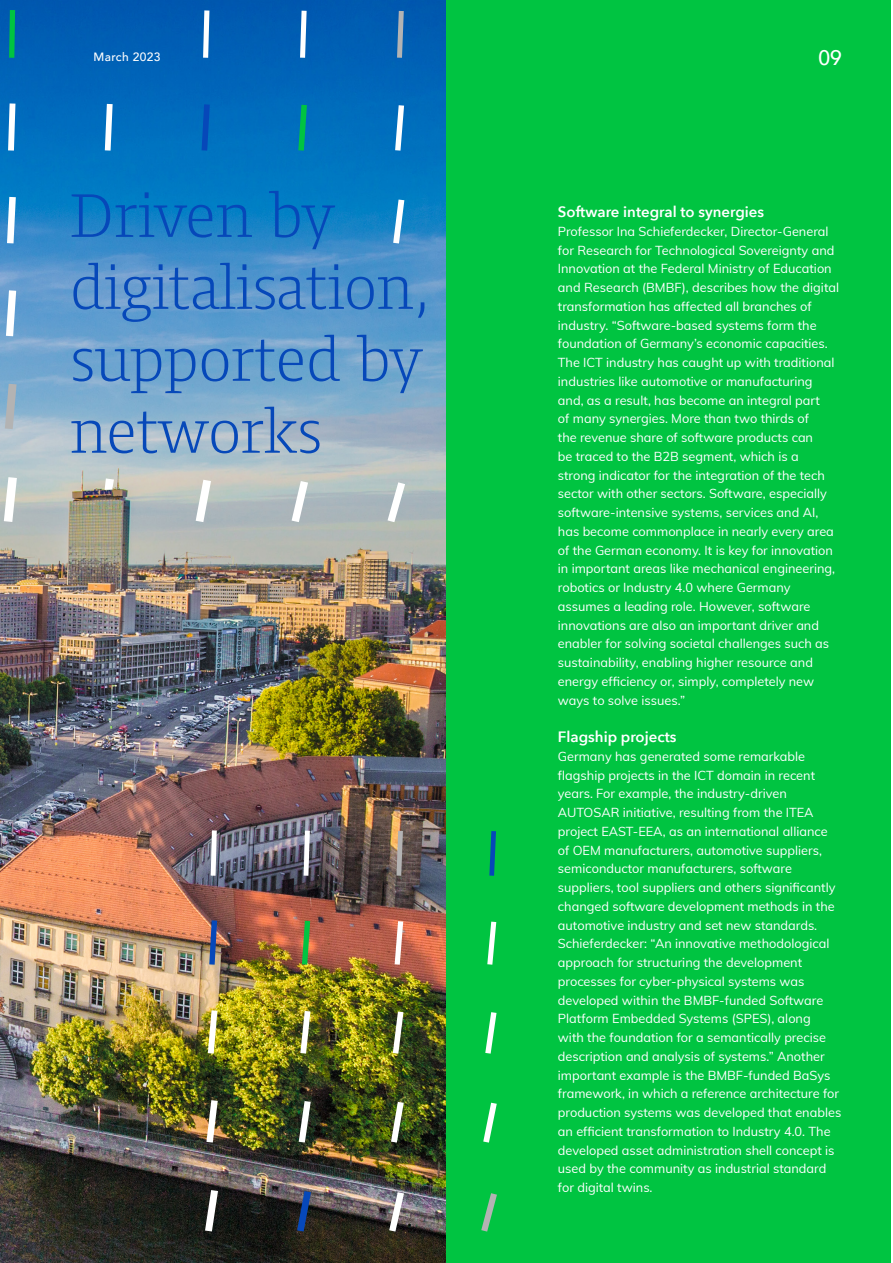
<style>
.page{position:relative;width:893px;height:1263px;background:#fff}
.page>*{position:absolute;margin:0;border:0;box-sizing:border-box;transform-origin:0 0}
.body___heading_sub{font:300 63.45px/72px "Harrison Serif Pro";color:#0648b9}
.t1{font:500 21px "Avenir";color:#fff}
.body___heading{font:600 15px "Avenir Next";color:#fff}
.body{font:12.75px/18.8px "Muli";color:#fff}
.t2{font:500 12px "Avenir";letter-spacing:.03em;color:#fff}
</style>
<div class="page">
<img style="left:0;top:0;width:446px;height:1263px">
<svg style="left:9px;top:10px;width:6px;height:48px"></svg>
<svg style="left:203px;top:10px;width:6px;height:48px"></svg>
<svg style="left:300px;top:11px;width:7px;height:47px"></svg>
<svg style="left:397px;top:11px;width:7px;height:47px"></svg>
<svg style="left:8px;top:103px;width:7px;height:48px"></svg>
<svg style="left:105px;top:104px;width:8px;height:47px"></svg>
<svg style="left:202px;top:104px;width:8px;height:47px"></svg>
<svg style="left:298px;top:105px;width:9px;height:46px"></svg>
<svg style="left:395px;top:105px;width:9px;height:46px"></svg>
<svg style="left:7px;top:197px;width:9px;height:46px"></svg>
<svg style="left:393px;top:200px;width:11px;height:43px"></svg>
<svg style="left:6px;top:290px;width:10px;height:46px"></svg>
<svg style="left:5px;top:384px;width:12px;height:45px"></svg>
<svg style="left:4px;top:477px;width:13px;height:45px"></svg>
<svg style="left:105px;top:478px;width:9px;height:12px"></svg>
<svg style="left:196px;top:480px;width:15px;height:42px"></svg>
<svg style="left:292px;top:481px;width:16px;height:41px"></svg>
<svg style="left:388px;top:482px;width:17px;height:40px"></svg>
<div style="left:446px;top:0;width:445px;height:1263px;background:#00c441"></div>
<svg style="left:211px;top:830px;width:6px;height:46px"></svg>
<svg style="left:304px;top:831px;width:6px;height:45px"></svg>
<svg style="left:396px;top:831px;width:7px;height:45px"></svg>
<svg style="left:489px;top:831px;width:7px;height:45px"></svg>
<svg style="left:209px;top:920px;width:8px;height:45px"></svg>
<svg style="left:302px;top:921px;width:8px;height:44px"></svg>
<svg style="left:395px;top:921px;width:8px;height:44px"></svg>
<svg style="left:487px;top:922px;width:9px;height:43px"></svg>
<svg style="left:208px;top:1010px;width:9px;height:43px"></svg>
<svg style="left:300px;top:1011px;width:10px;height:42px"></svg>
<svg style="left:393px;top:1011px;width:10px;height:42px"></svg>
<svg style="left:485px;top:1012px;width:11px;height:41px"></svg>
<svg style="left:206px;top:1100px;width:12px;height:42px"></svg>
<svg style="left:299px;top:1101px;width:12px;height:41px"></svg>
<svg style="left:391px;top:1102px;width:13px;height:40px"></svg>
<svg style="left:483px;top:1103px;width:14px;height:39px"></svg>
<svg style="left:205px;top:1190px;width:13px;height:41px"></svg>
<svg style="left:297px;top:1191px;width:14px;height:40px"></svg>
<svg style="left:389px;top:1192px;width:15px;height:39px"></svg>
<svg style="left:481px;top:1193px;width:16px;height:38px"></svg>
<p class="t2" style="left:94px;top:47px;width:69px">March 2023</p>
<h2 class="t1" style="left:819px;top:39px;width:25px">09</h2>
<p class="body___heading_sub" style="left:70px;top:174px;width:363px">Driven by digitalisation, supported by networks</p>
<p class="body___heading" style="left:558px;top:199px;width:208px">Software integral to synergies</p>
<p class="body" style="left:558px;top:221px;width:283px">Professor Ina Schieferdecker, Director-General for Research for Technological Sovereignty and Innovation at the Federal Ministry of Education and Research (BMBF), describes how the digital transformation has affected all branches of industry. “Software-based systems form the foundation of Germany’s economic capacities.<br>The ICT industry has caught up with traditional industries like automotive or manufacturing and, as a result, has become an integral part<br>of many synergies. More than two thirds of<br>the revenue share of software products can<br>be traced to the B2B segment, which is a strong indicator for the integration of the tech sector with other sectors. Software, especially software-intensive systems, services and AI, has become commonplace in nearly every area of the German economy. It is key for innovation in important areas like mechanical engineering, robotics or Industry 4.0 where Germany assumes a leading role. However, software innovations are also an important driver and enabler for solving societal challenges such as sustainability, enabling higher resource and energy efficiency or, simply, completely new ways to solve issues.”</p>
<p class="body___heading" style="left:558px;top:724px;width:120px">Flagship projects</p>
<p class="body" style="left:558px;top:746px;width:285px">Germany has generated some remarkable flagship projects in the ICT domain in recent years. For example, the industry-driven AUTOSAR initiative, resulting from the ITEA project EAST-EEA, as an international alliance of OEM manufacturers, automotive suppliers, semiconductor manufacturers, software suppliers, tool suppliers and others significantly changed software development methods in the automotive industry and set new standards.<br>Schieferdecker: “An innovative methodological approach for structuring the development processes for cyber-physical systems was developed within the BMBF-funded Software Platform Embedded Systems (SPES), along<br>with the foundation for a semantically precise description and analysis of systems.” Another important example is the BMBF-funded BaSys framework, in which a reference architecture for production systems was developed that enables an efficient transformation to Industry 4.0. The developed asset administration shell concept is used by the community as industrial standard for digital twins.</p>
</div>
